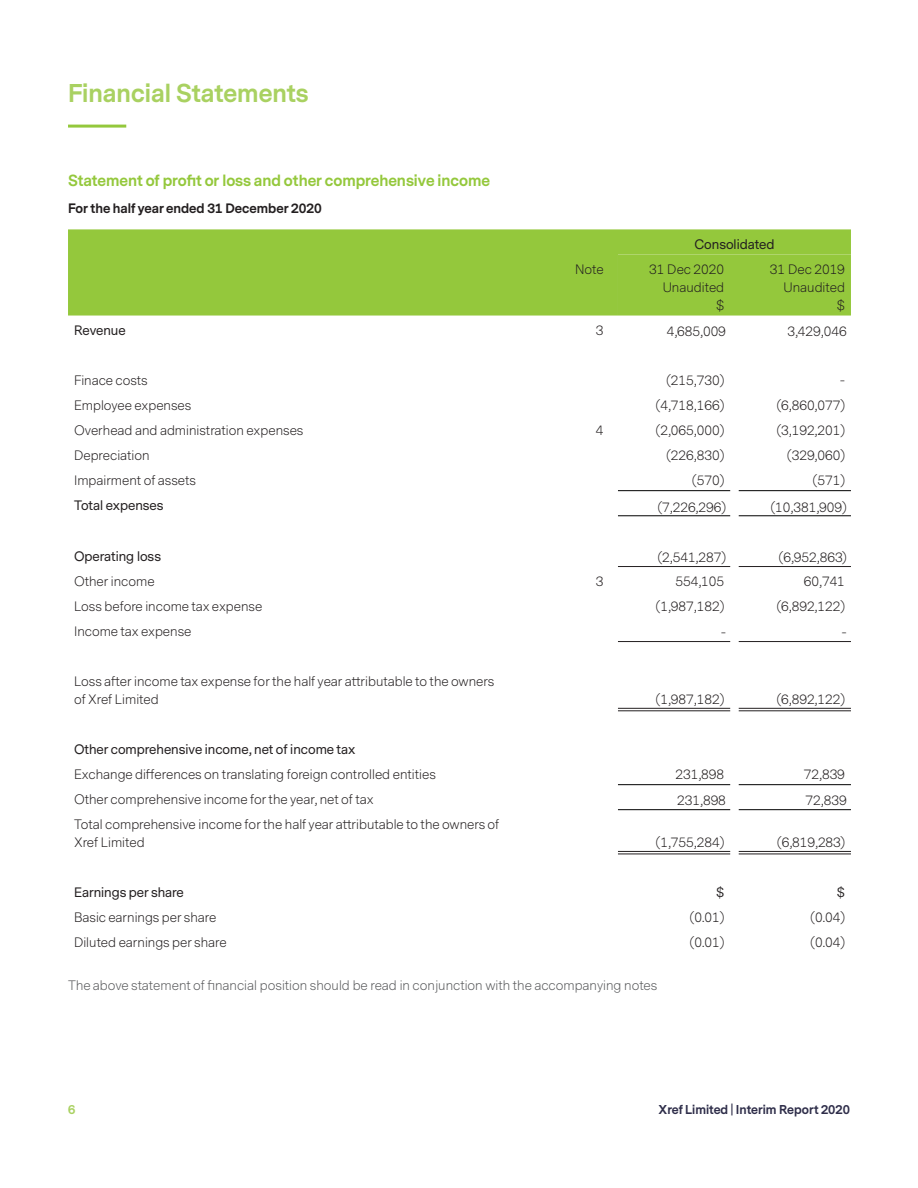
<style>
.page{position:relative;width:918px;height:1188px;background:#fff}
.page>*{position:absolute;margin:0;border:0;box-sizing:border-box;transform-origin:0 0}
.Heading1{font:700 24px "Messina Sans";color:#a9d161}
.Heading_3{font:700 15px "Messina Sans";color:#94c83c}
.Table_left{font:300 12.75px/18px "Messina Sans";color:#231f20;text-align:right}
.table_heading_left{font:12.75px "Messina Sans";color:#231f20}
.table_footer{font:300 12.75px "Messina Sans";color:#57585a}
.Body{font:700 12.75px "Messina Sans";color:#231f20}
.Table_right{font:300 12.75px "Messina Sans";color:#231f20}
.Table_right_heading{font:12.75px "Messina Sans";color:#231f20}
.t1{font:700 12px "Messina Sans";color:#2f2e4a}
.t2{font:700 12px "Messina Sans";color:#a9d161}
</style>
<div class="page">
<div style="left:68px;top:229px;width:783px;height:87px;background:#94c83c"></div>
<div style="left:618px;top:255px;width:233px;height:61px;background:#94c83c"></div>
<hr style="left:618px;top:851px;width:112px;height:1px;background:#231f20">
<hr style="left:618px;top:854px;width:112px;height:1px;background:#231f20">
<hr style="left:739px;top:851px;width:112px;height:1px;background:#231f20">
<hr style="left:739px;top:854px;width:112px;height:1px;background:#231f20">
<hr style="left:739px;top:784px;width:112px;height:1px;background:#000">
<hr style="left:739px;top:809px;width:112px;height:1px;background:#000">
<hr style="left:618px;top:784px;width:112px;height:1px;background:#000">
<hr style="left:618px;top:809px;width:112px;height:1px;background:#000">
<hr style="left:618px;top:708px;width:112px;height:1px;background:#231f20">
<hr style="left:618px;top:711px;width:112px;height:1px;background:#231f20">
<hr style="left:739px;top:708px;width:112px;height:1px;background:#231f20">
<hr style="left:739px;top:711px;width:112px;height:1px;background:#231f20">
<hr style="left:618px;top:641px;width:112px;height:1px;background:#231f20">
<hr style="left:739px;top:641px;width:112px;height:1px;background:#231f20">
<hr style="left:739px;top:490px;width:112px;height:1px;background:#000">
<hr style="left:739px;top:515px;width:112px;height:1px;background:#000">
<hr style="left:618px;top:490px;width:112px;height:1px;background:#000">
<hr style="left:618px;top:515px;width:112px;height:1px;background:#000">
<hr style="left:618px;top:566px;width:112px;height:1px;background:#231f20">
<hr style="left:739px;top:566px;width:112px;height:1px;background:#231f20">
<hr style="left:68px;top:125px;width:58px;height:3px;background:#94c83c">
<p class="Heading1" style="left:68px;top:76px;width:242px">Financial Statements</p>
<p class="Heading_3" style="left:68px;top:170px;width:424px">Statement of profit or loss and other comprehensive income</p>
<p class="Body" style="left:68px;top:199px;width:255px">For the half year ended 31 December 2020</p>
<p class="Table_right_heading" style="left:694px;top:235px;width:82px">Consolidated</p>
<p class="Table_left" style="left:575px;top:260px;width:30px">Note</p>
<p class="Table_left" style="left:649px;top:260px;width:77px">31 Dec 2020<br>Unaudited<br>$</p>
<p class="Table_left" style="left:770px;top:260px;width:77px">31 Dec 2019<br>Unaudited<br>$</p>
<p class="table_heading_left" style="left:74px;top:322px;width:53px">Revenue</p>
<p class="Table_left" style="left:596px;top:321px;width:9px">3</p>
<p class="Table_left" style="left:667px;top:323px;width:61px">4,685,009</p>
<p class="Table_left" style="left:787px;top:323px;width:61px">3,429,046</p>
<p class="Table_left" style="left:74px;top:371px;width:75px">Finace costs</p>
<p class="Table_left" style="left:666px;top:371px;width:59px">(215,730)</p>
<p class="Table_left" style="left:840px;top:371px;width:7px">-</p>
<p class="Table_left" style="left:74px;top:396px;width:119px">Employee expenses</p>
<p class="Table_left" style="left:656px;top:396px;width:70px">(4,718,166)</p>
<p class="Table_left" style="left:777px;top:396px;width:70px">(6,860,077)</p>
<p class="Table_left" style="left:74px;top:421px;width:231px">Overhead and administration expenses</p>
<p class="Table_left" style="left:596px;top:421px;width:9px">4</p>
<p class="Table_left" style="left:656px;top:421px;width:70px">(2,065,000)</p>
<p class="Table_left" style="left:777px;top:421px;width:70px">(3,192,201)</p>
<p class="Table_left" style="left:74px;top:446px;width:77px">Depreciation</p>
<p class="Table_left" style="left:666px;top:446px;width:59px">(226,830)</p>
<p class="Table_left" style="left:787px;top:446px;width:59px">(329,060)</p>
<p class="Table_left" style="left:74px;top:471px;width:123px">Impairment of assets</p>
<p class="Table_left" style="left:692px;top:471px;width:34px">(570)</p>
<p class="Table_left" style="left:813px;top:471px;width:34px">(571)</p>
<p class="table_heading_left" style="left:74px;top:497px;width:91px">Total expenses</p>
<p class="Table_left" style="left:658px;top:498px;width:70px">(7,226,296)</p>
<p class="Table_left" style="left:771px;top:498px;width:77px">(10,381,909)</p>
<p class="table_heading_left" style="left:74px;top:547px;width:89px">Operating loss</p>
<p class="Table_left" style="left:658px;top:549px;width:70px">(2,541,287)</p>
<p class="Table_left" style="left:779px;top:549px;width:69px">(6,952,863)</p>
<p class="Table_left" style="left:74px;top:572px;width:82px">Other income</p>
<p class="Table_left" style="left:596px;top:572px;width:9px">3</p>
<p class="Table_left" style="left:675px;top:572px;width:50px">554,105</p>
<p class="Table_left" style="left:804px;top:572px;width:43px">60,741</p>
<p class="Table_left" style="left:74px;top:597px;width:190px">Loss before income tax expense</p>
<p class="Table_left" style="left:656px;top:597px;width:70px">(1,987,182)</p>
<p class="Table_left" style="left:777px;top:597px;width:70px">(6,892,122)</p>
<p class="Table_left" style="left:74px;top:622px;width:119px">Income tax expense</p>
<p class="Table_left" style="left:721px;top:624px;width:7px">-</p>
<p class="Table_left" style="left:842px;top:624px;width:7px">-</p>
<p class="Table_left" style="left:74px;top:672px;width:422px;text-align:left">Loss after income tax expense for the half year attributable to the owners of Xref Limited</p>
<p class="Table_left" style="left:656px;top:690px;width:70px">(1,987,182)</p>
<p class="Table_left" style="left:777px;top:690px;width:70px">(6,892,122)</p>
<p class="table_heading_left" style="left:74px;top:741px;width:283px">Other comprehensive income, net of income tax</p>
<p class="Table_left" style="left:74px;top:765px;width:363px">Exchange differences on translating foreign controlled entities</p>
<p class="Table_left" style="left:675px;top:765px;width:50px">231,898</p>
<p class="Table_left" style="left:804px;top:765px;width:43px">72,839</p>
<p class="Table_left" style="left:74px;top:790px;width:301px">Other comprehensive income for the year, net of tax</p>
<p class="Table_left" style="left:677px;top:792px;width:50px">231,898</p>
<p class="Table_left" style="left:806px;top:792px;width:43px">72,839</p>
<p class="Table_left" style="left:74px;top:815px;width:427px;text-align:left">Total comprehensive income for the half year attributable to the owners of<br>Xref Limited</p>
<p class="Table_left" style="left:656px;top:833px;width:70px">(1,755,284)</p>
<p class="Table_left" style="left:777px;top:833px;width:69px">(6,819,283)</p>
<p class="table_heading_left" style="left:74px;top:884px;width:111px">Earnings per share</p>
<p class="Table_right_heading" style="left:716px;top:884px;width:10px">$</p>
<p class="Table_right_heading" style="left:837px;top:884px;width:10px">$</p>
<p class="Table_left" style="left:74px;top:908px;width:144px">Basic earnings per share</p>
<p class="Table_right" style="left:690px;top:909px;width:36px">(0.01)</p>
<p class="Table_right" style="left:811px;top:909px;width:36px">(0.04)</p>
<p class="Table_left" style="left:74px;top:933px;width:154px">Diluted earnings per share</p>
<p class="Table_right" style="left:690px;top:934px;width:36px">(0.01)</p>
<p class="Table_right" style="left:811px;top:934px;width:36px">(0.04)</p>
<p class="table_footer" style="left:68px;top:977px;width:591px">The above statement of financial position should be read in conjunction with the accompanying notes</p>
<p class="t2" style="left:68px;top:1101px;width:9px">6</p>
<p class="t1" style="left:659px;top:1101px;width:193px">Xref Limited | Interim Report 2020</p>
</div>
